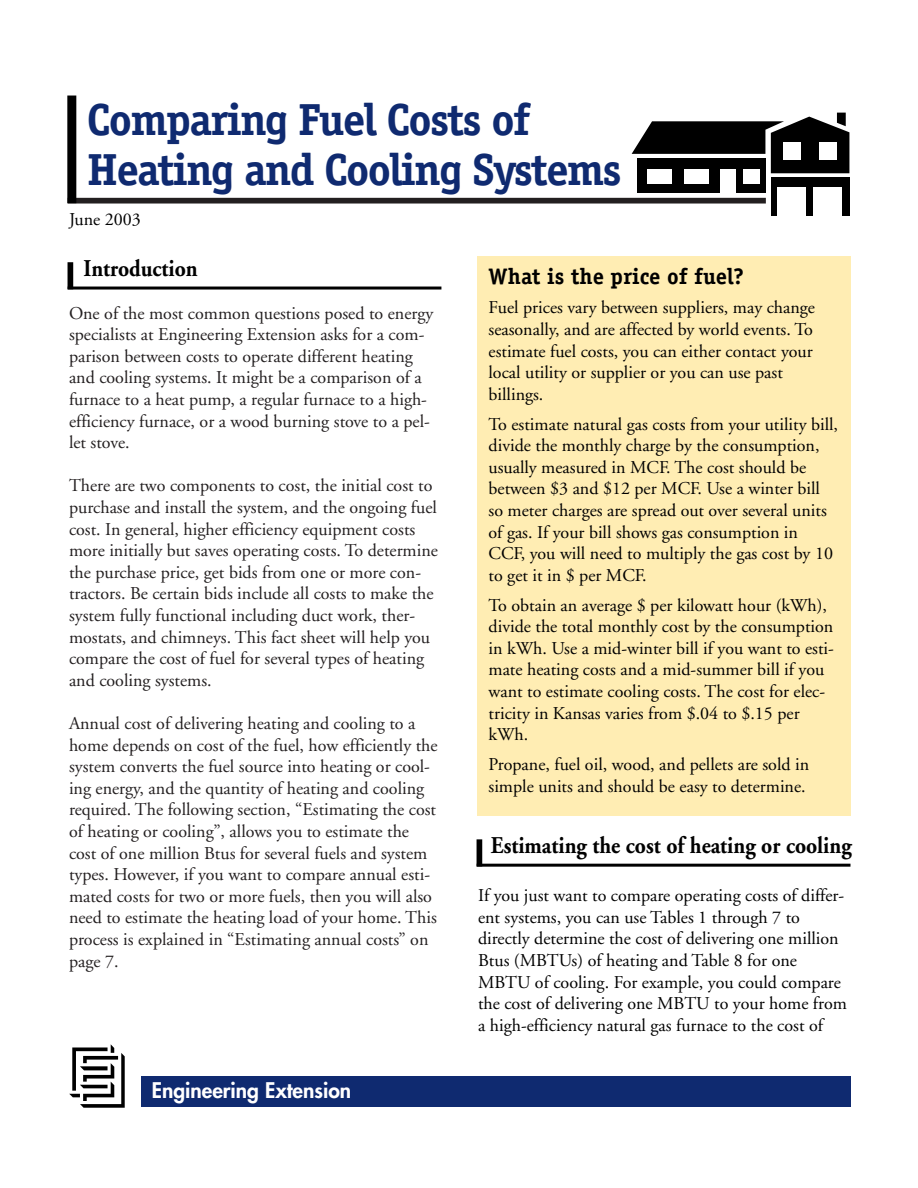
<style>
.page{position:relative;width:918px;height:1188px;background:#fff}
.page>*{position:absolute;margin:0;border:0;box-sizing:border-box;transform-origin:0 0}
.t1{font:700 45px/49.5px "Officina Serif";letter-spacing:-.04em;color:#0f2a70}
.t2{font:700 24px "Adobe Garamond";color:#000;scale:.9 1}
.t3{font:700 22.5px "Officina Serif";color:#000}
.t4{font:800 21px "Futura";color:#fff}
.t5{font:18px/21.6px "Adobe Garamond";color:#231f20}
.t6{font:18px/21.6px "Adobe Garamond";color:#000}
</style>
<div class="page">
<div style="left:68px;top:198px;width:698px;height:6px;background:#231f20"></div>
<svg style="left:69px;top:1044px;width:56px;height:64px"></svg>
<div style="left:67px;top:96px;width:9px;height:107px;background:#000"></div>
<div style="left:141px;top:1077px;width:709px;height:30px;background:#0f2a70"></div>
<div style="left:637px;top:158px;width:128px;height:34px;background:#000"></div>
<div style="left:771px;top:177px;width:78px;height:39px;background:#000"></div>
<div style="left:777px;top:187px;width:29px;height:29px;background:#fff"></div>
<div style="left:813px;top:187px;width:29px;height:29px;background:#fff"></div>
<div style="left:720px;top:170px;width:16px;height:24px;background:#fff"></div>
<div style="left:647px;top:170px;width:25px;height:14px;background:#fff"></div>
<div style="left:684px;top:170px;width:25px;height:14px;background:#fff"></div>
<div style="left:743px;top:170px;width:16px;height:14px;background:#fff"></div>
<svg style="left:632px;top:113px;width:217px;height:60px"></svg>
<div style="left:68px;top:262px;width:5px;height:27px;background:#000"></div>
<hr style="left:68px;top:287px;width:373px;height:3px;background:#000">
<div style="left:477px;top:256px;width:373px;height:559px;background:#ffedb3"></div>
<div style="left:477px;top:839px;width:5px;height:27px;background:#000"></div>
<hr style="left:477px;top:864px;width:373px;height:3px;background:#000">
<h1 class="t1" style="left:87px;top:99px;width:536px">Comparing Fuel Costs of<br>Heating and Cooling Systems</h1>
<p class="t6" style="left:69px;top:210px;width:73px">June 2003</p>
<h2 class="t2" style="left:84px;top:259px;width:128px">Introduction</h2>
<p class="t5" style="left:69px;top:304px;width:366px">One of the most common questions posed to energy specialists at Engineering Extension asks for a com&shy;parison between costs to operate different heating and cooling systems. It might be a comparison of a furnace to a heat pump, a regular furnace to a high&shy;efficiency furnace, or a wood burning stove to a pel&shy;let stove.</p>
<p class="t5" style="left:69px;top:477px;width:371px">There are two components to cost, the initial cost to purchase and install the system, and the ongoing fuel cost. In general, higher efficiency equipment costs more initially but saves operating costs. To determine the purchase price, get bids from one or more con&shy;tractors. Be certain bids include all costs to make the system fully functional including duct work, ther&shy;mostats, and chimneys. This fact sheet will help you compare the cost of fuel for several types of heating and cooling systems.</p>
<p class="t5" style="left:69px;top:714px;width:370px">Annual cost of delivering heating and cooling to a home depends on cost of the fuel, how efficiently the system converts the fuel source into heating or cool&shy;ing energy, and the quantity of heating and cooling required. The following section, “Estimating the cost of heating or cooling”, allows you to estimate the cost of one million Btus for several fuels and system types. However, if you want to compare annual esti&shy;mated costs for two or more fuels, then you will also need to estimate the heating load of your home. This process is explained in “Estimating annual costs” on page 7.</p>
<p class="t4" style="left:152px;top:1080px;width:201px">Engineering Extension</p>
<p class="t3" style="left:489px;top:268px;width:257px">What is the price of fuel?</p>
<p class="t6" style="left:489px;top:299px;width:328px">Fuel prices vary between suppliers, may change seasonally, and are affected by world events. To estimate fuel costs, you can either contact your local utility or supplier or you can use past billings.</p>
<p class="t6" style="left:489px;top:415px;width:351px">To estimate natural gas costs from your utility bill, divide the monthly charge by the consumption, usually measured in MCF. The cost should be between $3 and $12 per MCF. Use a winter bill so meter charges are spread out over several units of gas. If your bill shows gas consumption in CCF, you will need to multiply the gas cost by 10 to get it in $ per MCF.</p>
<p class="t6" style="left:489px;top:596px;width:347px">To obtain an average $ per kilowatt hour (kWh), divide the total monthly cost by the consumption in kWh. Use a mid-winter bill if you want to esti&shy;mate heating costs and a mid-summer bill if you want to estimate cooling costs. The cost for elec&shy;tricity in Kansas varies from $.04 to $.15 per kWh.</p>
<p class="t6" style="left:489px;top:755px;width:322px">Propane, fuel oil, wood, and pellets are sold in simple units and should be easy to determine.</p>
<h2 class="t2" style="left:491px;top:836px;width:402px">Estimating the cost of heating or cooling</h2>
<p class="t6" style="left:478px;top:886px;width:370px">If you just want to compare operating costs of differ&shy;ent systems, you can use Tables 1 through 7 to directly determine the cost of delivering one million Btus (MBTUs) of heating and Table 8 for one MBTU of cooling. For example, you could compare the cost of delivering one MBTU to your home from a high-efficiency natural gas furnace to the cost of</p>
</div>
